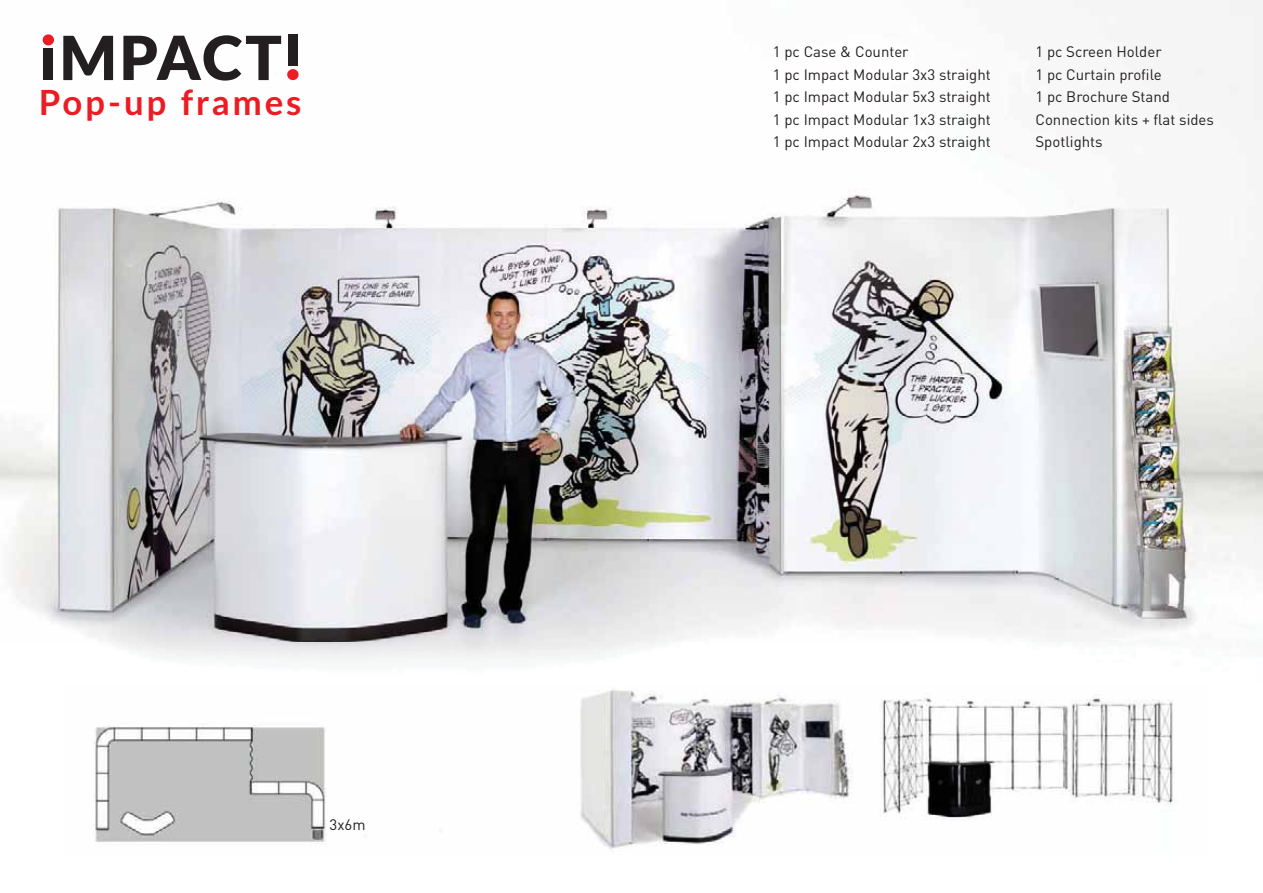
<style>
.page{position:relative;width:1263px;height:893px;background:#fff}
.page>*{position:absolute;margin:0;border:0;box-sizing:border-box;transform-origin:0 0}
.t1{font:900 60.75px "Lato";letter-spacing:.035em;color:#231f20}
.t2{font:700 34.65px "Lato";letter-spacing:.085em;color:#ed1c24}
.t3{font:15px/22.5px "DIN";color:#231f20}
</style>
<div class="page">
<img style="left:0;top:0;width:1263px;height:643px">
<img style="left:93px;top:689px;width:1080px;height:161px">
<svg style="left:43px;top:34px;width:11px;height:11px"></svg>
<div style="left:44px;top:49px;width:9px;height:31px;background:#231f20"></div>
<svg style="left:287px;top:69px;width:12px;height:11px"></svg>
<div style="left:288px;top:34px;width:10px;height:32px;background:#231f20"></div>
<h1 class="t1" style="left:60px;top:24px;width:224px">MPACT</h1>
<h2 class="t2" style="left:39px;top:83px;width:264px">Pop-up frames</h2>
<p class="t3" style="left:330px;top:815px;width:38px">3x6m</p>
<p class="t3" style="left:773px;top:42px;width:219px">1 pc Case &amp; Counter<br>1 pc Impact Modular 3x3 straight<br>1 pc Impact Modular 5x3 straight<br>1 pc Impact Modular 1x3 straight<br>1 pc Impact Modular 2x3 straight</p>
<p class="t3" style="left:1035px;top:42px;width:180px">1 pc Screen Holder<br>1 pc Curtain profile<br>1 pc Brochure Stand<br>Connection kits + flat sides<br>Spotlights</p>
</div>
